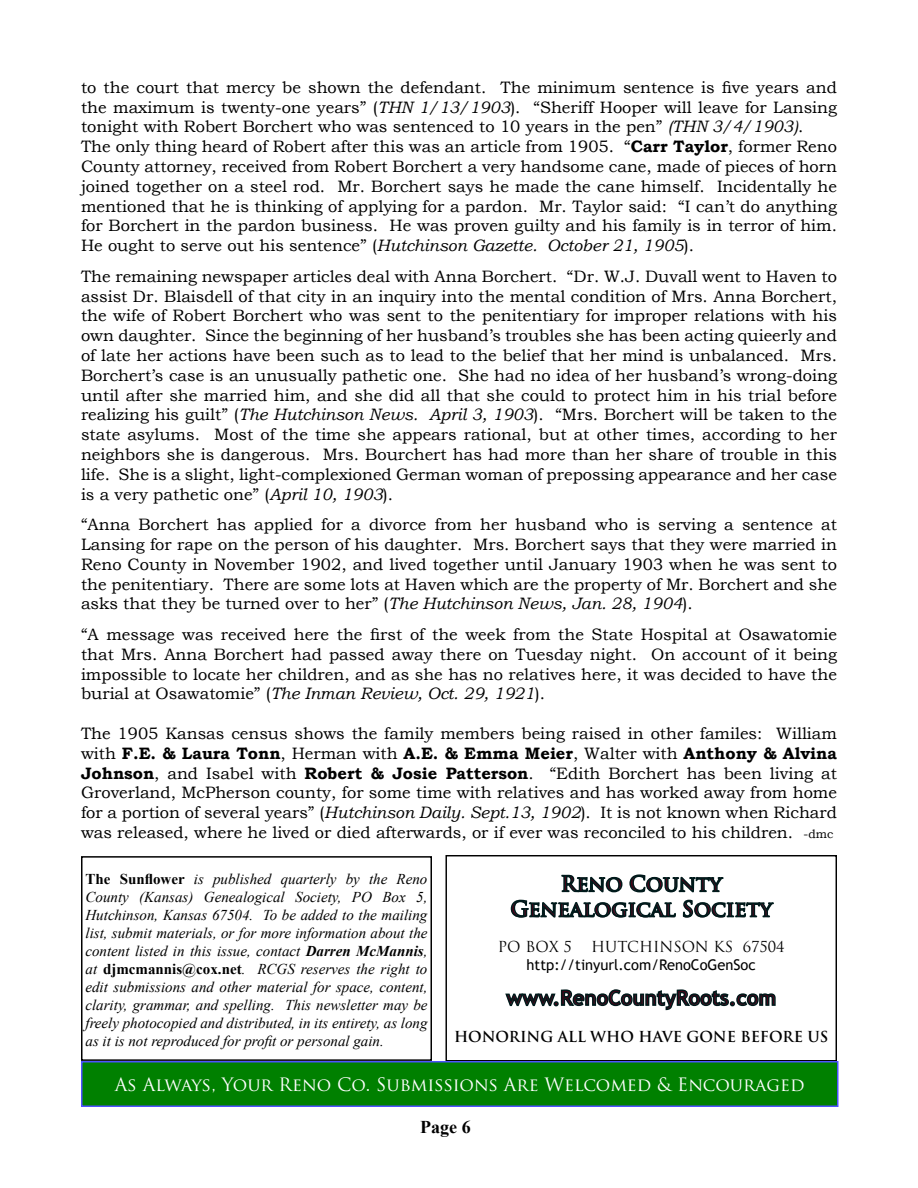
<style>
.page{position:relative;width:918px;height:1188px;background:#fff}
.page>*{position:absolute;margin:0;border:0;box-sizing:border-box;transform-origin:0 0}
.t1{font:700 21px/25.2px "Trajan Pro";color:#490016;text-align:center}
.t2{font:700 20.7px "Trebuchet MS";color:#490016}
.t3{font:18px "Trajan Pro";color:#fff}
.t4{font:700 18px "Times New Roman";color:#000}
.t5{font:16.5px/19.8px "Bookman Old Style";color:#000;text-align:justify}
.t6{font:italic 15px/18px "Times New Roman";color:#000;text-align:justify}
.t7{font:14.7px "Trebuchet MS";color:#000}
.t8{font:700 14.7px "Trajan Pro";color:#000}
.t9{font:14.7px "Trajan Pro";color:#000}
.s1{font-style:italic}
.s2{font-weight:700}
.s3{font-size:12px}
.s4{font-weight:700;font-style:normal}
</style>
<div class="page">
<svg style="left:505px;top:874px;width:271px;height:137px"></svg>
<div style="left:445px;top:855px;width:392px;height:206px;border:1px solid #000"></div>
<div style="left:81px;top:856px;width:351px;height:205px;border:2px solid #000"></div>
<div style="left:82px;top:1062px;width:756px;height:44px;background:#008000"></div>
<div style="left:81px;top:1061px;width:757px;height:46px;border:2px solid #4e52fe"></div>
<p class="t5" style="left:81px;top:77px;width:758px;text-align:left">to the court that mercy be shown the defendant. The minimum sentence is five years and the maximum is twenty-one years” (<span class="s1">THN 1/13/1903</span>). “Sheriff Hooper will leave for Lansing tonight with Robert Borchert who was sentenced to 10 years in the pen” <span class="s1">(THN 3/4/1903)</span>.<br>The only thing heard of Robert after this was an article from 1905. “<span class="s2">Carr Taylor</span>, former Reno County attorney, received from Robert Borchert a very handsome cane, made of pieces of horn joined together on a steel rod. Mr. Borchert says he made the cane himself. Incidentally he mentioned that he is thinking of applying for a pardon. Mr. Taylor said: “I can’t do anything for Borchert in the pardon business. He was proven guilty and his family is in terror of him.<br>He ought to serve out his sentence” (<span class="s1">Hutchinson Gazette. October 21, 1905</span>).</p>
<p class="t5" style="left:81px;top:266px;width:758px">The remaining newspaper articles deal with Anna Borchert. “Dr. W.J. Duvall went to Haven to assist Dr. Blaisdell of that city in an inquiry into the mental condition of Mrs. Anna Borchert, the wife of Robert Borchert who was sent to the penitentiary for improper relations with his own daughter. Since the beginning of her husband’s troubles she has been acting quieerly and of late her actions have been such as to lead to the belief that her mind is unbalanced. Mrs.<br>Borchert’s case is an unusually pathetic one. She had no idea of her husband’s wrong-doing until after she married him, and she did all that she could to protect him in his trial before realizing his guilt” (<span class="s1">The Hutchinson News. April 3, 1903</span>). “Mrs. Borchert will be taken to the state asylums. Most of the time she appears rational, but at other times, according to her neighbors she is dangerous. Mrs. Bourchert has had more than her share of trouble in this life. She is a slight, light-complexioned German woman of prepossing appearance and her case is a very pathetic one” (<span class="s1">April 10, 1903</span>).</p>
<p class="t5" style="left:81px;top:515px;width:758px">“Anna Borchert has applied for a divorce from her husband who is serving a sentence at Lansing for rape on the person of his daughter. Mrs. Borchert says that they were married in Reno County in November 1902, and lived together until January 1903 when he was sent to the penitentiary. There are some lots at Haven which are the property of Mr. Borchert and she asks that they be turned over to her” (<span class="s1">The Hutchinson News, Jan. 28, 1904</span>).</p>
<p class="t5" style="left:81px;top:625px;width:758px">“A message was received here the first of the week from the State Hospital at Osawatomie that Mrs. Anna Borchert had passed away there on Tuesday night. On account of it being impossible to locate her children, and as she has no relatives here, it was decided to have the burial at Osawatomie” (<span class="s1">The Inman Review, Oct. 29, 1921</span>).</p>
<p class="t5" style="left:81px;top:724px;width:758px">The 1905 Kansas census shows the family members being raised in other familes: William with <span class="s2">F.E. &amp; Laura Tonn</span>, Herman with <span class="s2">A.E. &amp; Emma Meier</span>, Walter with <span class="s2">Anthony &amp; Alvina Johnson</span>, and Isabel with <span class="s2">Robert &amp; Josie Patterson</span>. “Edith Borchert has been living at Groverland, McPherson county, for some time with relatives and has worked away from home for a portion of several years” (<span class="s1">Hutchinson Daily. Sept.13, 1902</span>). It is not known when Richard was released, where he lived or died afterwards, or if ever was reconciled to his children. <span class="s3">-dmc</span></p>
<p class="t6" style="left:86px;top:869px;width:344px"><span class="s4">The Sunflower</span> is published quarterly by the Reno County (Kansas) Genealogical Society, PO Box 5, Hutchinson, Kansas 67504. To be added to the mailing list, submit materials, or for more information about the content listed in this issue, contact <span class="s2">Darren McMannis</span>, at <span class="s4">djmcmannis@cox.net</span>. RCGS reserves the right to edit submissions and other material for space, content, clarity, grammar, and spelling. This newsletter may be freely photocopied and distributed, in its entirety, as long as it is not reproduced for profit or personal gain.</p>
<p class="t3" style="left:115px;top:1073px;width:691px">As Always, Your Reno Co. Submissions Are Welcomed &amp; Encouraged</p>
<p class="t4" style="left:420px;top:1114px;width:52px">Page 6</p>
<p class="t1" style="left:510px;top:871px;width:263px">Reno County<br>Genealogical Society</p>
<p class="t9" style="left:498px;top:937px;width:76px">PO BOX 5</p>
<p class="t9" style="left:591px;top:937px;width:195px">HUTCHINSON KS 67504</p>
<p class="t7" style="left:527px;top:955px;width:231px">http://tinyurl.com/RenoCoGenSoc</p>
<p class="t2" style="left:506px;top:985px;width:272px">www.RenoCountyRoots.com</p>
<p class="t8" style="left:454px;top:1028px;width:376px">HONORING ALL WHO HAVE GONE BEFORE US</p>
</div>
